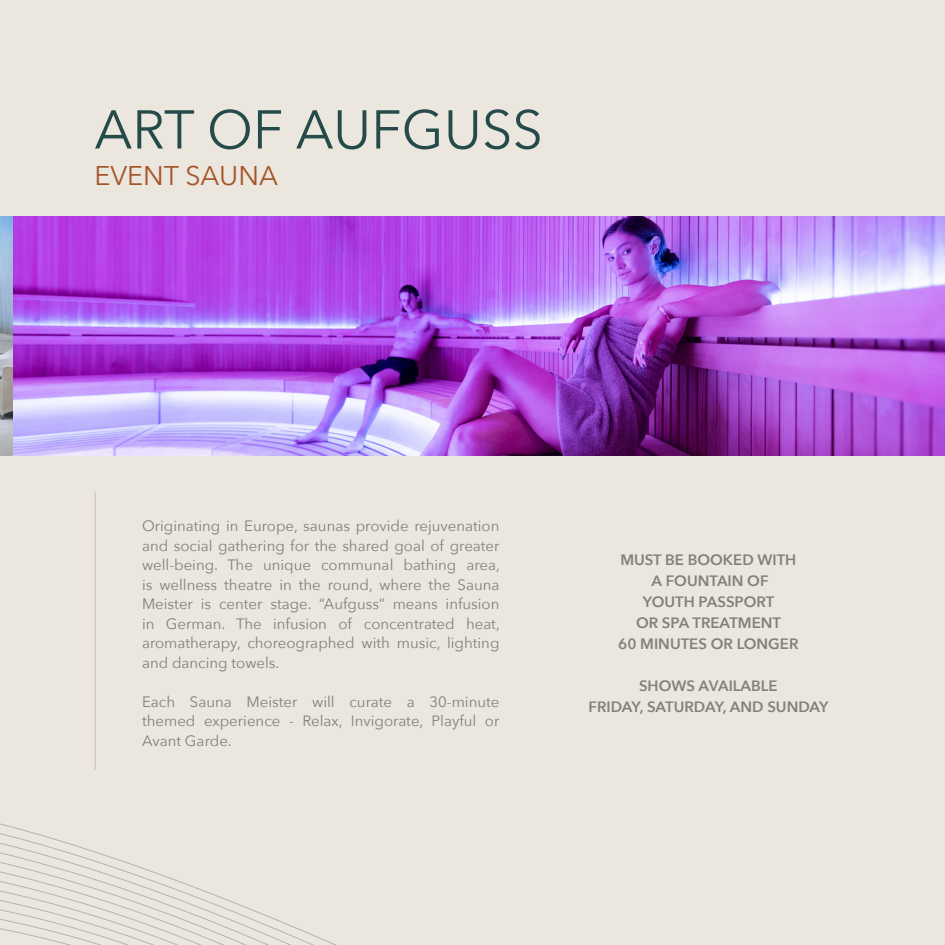
<style>
.page{position:relative;width:945px;height:945px;background:#ebe6de}
.page>*{position:absolute;margin:0;border:0;box-sizing:border-box;transform-origin:0 0}
.t1{font:54px "Avenir Next";color:#244a4a}
.t2{font:27px "Avenir Next";color:#a55526}
.t3{font:15px/19.5px "Avenir Next";color:#858077;text-align:justify}
.t4{font:600 15px/21px "Avenir Next";color:#858077;text-align:center}
</style>
<div class="page">
<img style="left:0;top:216px;width:945px;height:240px">
<svg style="left:0;top:823px;width:336px;height:122px"></svg>
<hr style="left:94px;top:492px;width:2px;height:278px;background:#d4ccbf">
<p class="t1" style="left:94px;top:84px;width:450px">ART OF AUFGUSS</p>
<p class="t2" style="left:94px;top:152px;width:185px">EVENT SAUNA</p>
<p class="t3" style="left:142px;top:516px;width:359px">Originating in Europe, saunas provide rejuvenation and social gathering for the shared goal of greater well-being. The unique communal bathing area, is wellness theatre in the round, where the Sauna Meister is center stage. “Aufguss” means infusion in German. The infusion of concentrated heat, aromatherapy, choreographed with music, lighting and dancing towels.</p>
<p class="t3" style="left:142px;top:691px;width:359px">Each Sauna Meister will curate a 30-minute themed experience - Relax, Invigorate, Playful or Avant Garde.</p>
<p class="t4" style="left:620px;top:549px;width:177px">MUST BE BOOKED WITH</p>
<p class="t4" style="left:618px;top:570px;width:182px">A FOUNTAIN OF<br>YOUTH PASSPORT<br>OR SPA TREATMENT<br>60 MINUTES OR LONGER</p>
<p class="t4" style="left:639px;top:675px;width:140px">SHOWS AVAILABLE</p>
<p class="t4" style="left:589px;top:696px;width:241px">FRIDAY, SATURDAY, AND SUNDAY</p>
</div>
